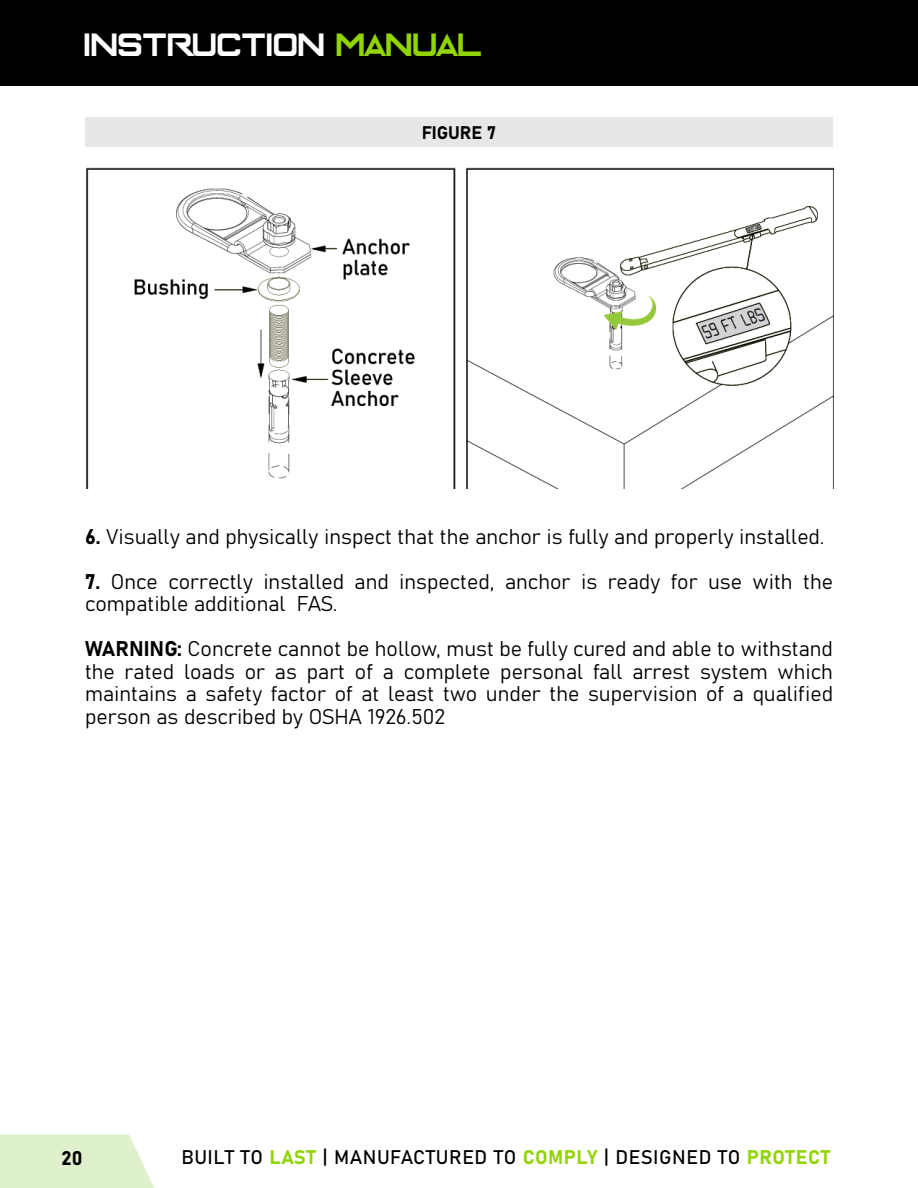
<style>
.page{position:relative;width:918px;height:1188px;background:#fff}
.page>*{position:absolute;margin:0;border:0;box-sizing:border-box;transform-origin:0 0}
.t1{font:36px "Enter The Grid";color:#fff}
.t2{font:21px/22.5px "Bahnschrift";color:#000101}
.t3{font:19.5px "Bahnschrift";letter-spacing:.03em;color:#000}
.t4{font:18px "Bahnschrift";color:#000}
.s1{color:#91d400}
</style>
<div class="page">
<div style="left:0;top:0;width:918px;height:85px;background:#000"></div>
<svg style="left:0;top:1135px;width:154px;height:53px"></svg>
<div style="left:85px;top:118px;width:748px;height:29px;background:#e6e7e8"></div>
<img style="left:87px;top:167px;width:746px;height:322px">
<h1 class="t1" style="left:85px;top:33px;width:400px">INSTRUCTION <span class="s1">MANUAL</span></h1>
<p class="t4" style="left:422px;top:119px;width:76px">FIGURE 7</p>
<p class="t2" style="left:85px;top:524px;width:741px">6. Visually and physically inspect that the anchor is fully and properly installed.</p>
<p class="t2" style="left:85px;top:569px;width:749px">7. Once correctly installed and inspected, anchor is ready for use with the compatible additional FAS.</p>
<p class="t2" style="left:85px;top:636px;width:750px;text-align:justify">WARNING: Concrete cannot be hollow, must be fully cured and able to withstand the rated loads or as part of a complete personal fall arrest system which maintains a safety factor of at least two under the supervision of a qualified person as described by OSHA 1926.502</p>
<p class="t3" style="left:62px;top:1143px;width:22px">20</p>
<p class="t3" style="left:182px;top:1142px;width:650px">BUILT TO <span class="s1">LAST</span> | MANUFACTURED TO <span class="s1">COMPLY</span> | DESIGNED TO <span class="s1">PROTECT</span></p>
</div>
